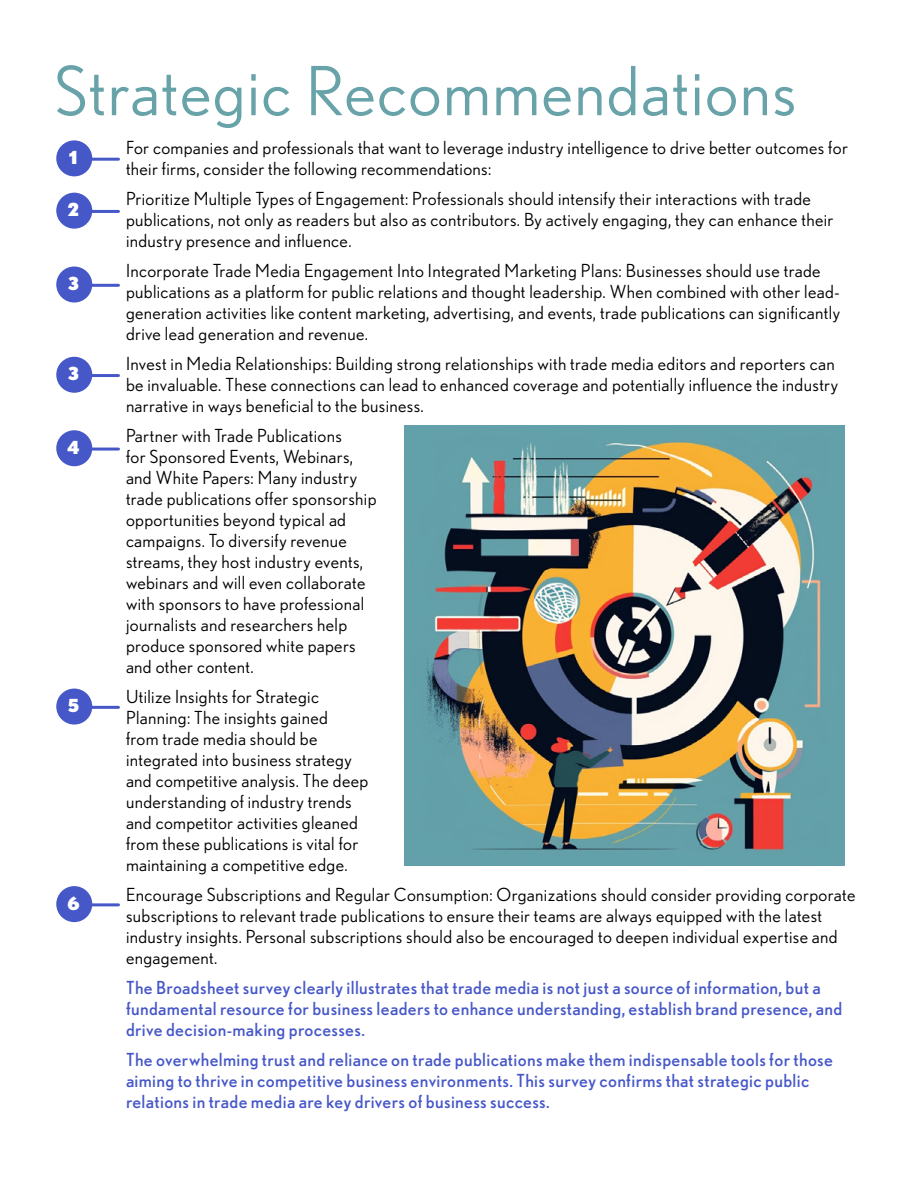
<style>
.page{position:relative;width:918px;height:1188px;background:#fff}
.page>*{position:absolute;margin:0;border:0;box-sizing:border-box;transform-origin:0 0}
.t1{font:67.5px "Nobel";letter-spacing:.02em;color:#67a3a9}
.t2{font:18px/21px "Nobel";letter-spacing:.02em;color:#000}
.t3{font:18px/21px "Nobel";letter-spacing:.02em;color:#4657c8}
.t4{font:900 18px "Nobel";color:#fff}
</style>
<div class="page">
<img style="left:404px;top:426px;width:441px;height:440px">
<div style="left:56px;top:140px;width:36px;height:36px;background:#4657c8;border-radius:50%"></div>
<hr style="left:91px;top:158px;width:27px;height:3px;background:#4657c8">
<div style="left:56px;top:193px;width:36px;height:36px;background:#4657c8;border-radius:50%"></div>
<hr style="left:91px;top:210px;width:27px;height:3px;background:#4657c8">
<div style="left:56px;top:267px;width:36px;height:36px;background:#4657c8;border-radius:50%"></div>
<hr style="left:91px;top:284px;width:27px;height:3px;background:#4657c8">
<div style="left:56px;top:357px;width:36px;height:36px;background:#4657c8;border-radius:50%"></div>
<hr style="left:91px;top:374px;width:27px;height:3px;background:#4657c8">
<div style="left:56px;top:430px;width:36px;height:36px;background:#4657c8;border-radius:50%"></div>
<hr style="left:91px;top:448px;width:27px;height:3px;background:#4657c8">
<div style="left:56px;top:689px;width:36px;height:36px;background:#4657c8;border-radius:50%"></div>
<hr style="left:91px;top:706px;width:27px;height:3px;background:#4657c8">
<div style="left:56px;top:886px;width:36px;height:36px;background:#4657c8;border-radius:50%"></div>
<hr style="left:91px;top:903px;width:27px;height:3px;background:#4657c8">
<h1 class="t1" style="left:54px;top:53px;width:744px">Strategic Recommendations</h1>
<p class="t2" style="left:126px;top:137px;width:723px">For companies and professionals that want to leverage industry intelligence to drive better outcomes for their firms, consider the following recommendations:</p>
<p class="t2" style="left:126px;top:188px;width:709px">Prioritize Multiple Types of Engagement: Professionals should intensify their interactions with trade publications, not only as readers but also as contributors. By actively engaging, they can enhance their industry presence and influence.</p>
<p class="t2" style="left:126px;top:260px;width:716px">Incorporate Trade Media Engagement Into Integrated Marketing Plans: Businesses should use trade publications as a platform for public relations and thought leadership. When combined with other lead&shy;generation activities like content marketing, advertising, and events, trade publications can significantly drive lead generation and revenue.</p>
<p class="t2" style="left:126px;top:353px;width:714px">Invest in Media Relationships: Building strong relationships with trade media editors and reporters can be invaluable. These connections can lead to enhanced coverage and potentially influence the industry narrative in ways beneficial to the business.</p>
<p class="t2" style="left:126px;top:425px;width:252px">Partner with Trade Publications<br>for Sponsored Events, Webinars, and White Papers: Many industry trade publications offer sponsorship opportunities beyond typical ad campaigns. To diversify revenue streams, they host industry events, webinars and will even collaborate with sponsors to have professional journalists and researchers help produce sponsored white papers and other content.</p>
<p class="t2" style="left:126px;top:686px;width:244px">Utilize Insights for Strategic Planning: The insights gained<br>from trade media should be integrated into business strategy and competitive analysis. The deep understanding of industry trends and competitor activities gleaned from these publications is vital for maintaining a competitive edge.</p>
<p class="t2" style="left:126px;top:884px;width:731px">Encourage Subscriptions and Regular Consumption: Organizations should consider providing corporate subscriptions to relevant trade publications to ensure their teams are always equipped with the latest industry insights. Personal subscriptions should also be encouraged to deepen individual expertise and engagement.</p>
<p class="t3" style="left:126px;top:977px;width:718px">The Broadsheet survey clearly illustrates that trade media is not just a source of information, but a fundamental resource for business leaders to enhance understanding, establish brand presence, and drive decision-making processes.</p>
<p class="t3" style="left:126px;top:1049px;width:709px">The overwhelming trust and reliance on trade publications make them indispensable tools for those aiming to thrive in competitive business environments. This survey confirms that strategic public relations in trade media are key drivers of business success.</p>
<p class="t4" style="left:69px;top:147px;width:10px">1</p>
<p class="t4" style="left:68px;top:199px;width:13px">2</p>
<p class="t4" style="left:68px;top:273px;width:12px">3</p>
<p class="t4" style="left:68px;top:363px;width:12px">3</p>
<p class="t4" style="left:68px;top:436px;width:13px">4</p>
<p class="t4" style="left:68px;top:695px;width:12px">5</p>
<p class="t4" style="left:67px;top:892px;width:14px">6</p>
</div>
